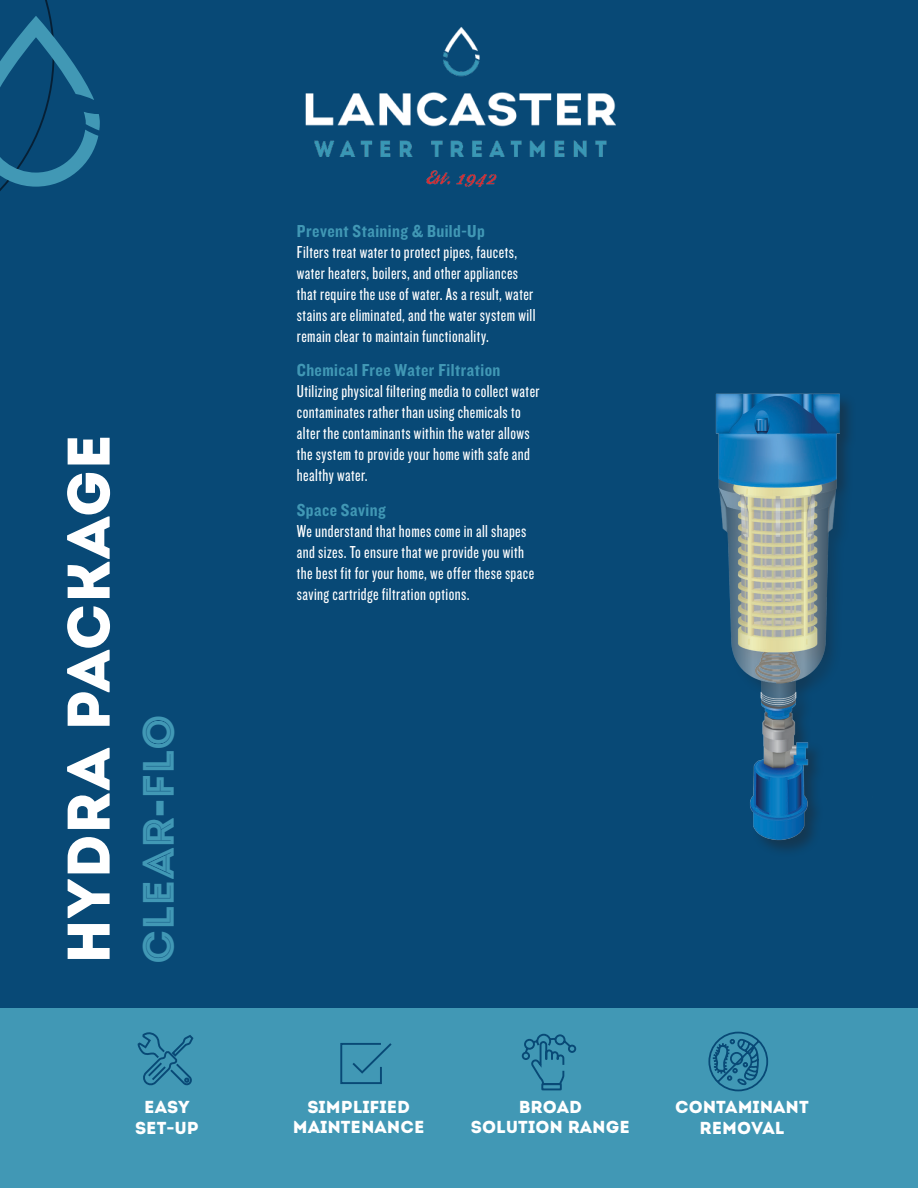
<style>
.page{position:relative;width:918px;height:1188px;background:#084976}
.page>*{position:absolute;margin:0;border:0;box-sizing:border-box;transform-origin:0 0}
.t1{font:60px "Intro";color:#fff}
.t2{font:43.8px "Intro Inline";color:#4198b5}
.t3{font:18px/21px "Knockout HTF28 Junior Featherwt";letter-spacing:.025em;color:#fff}
.t4{font:18px "Knockout HTF50 Welterweight";letter-spacing:.025em;color:#4198b5}
.t5{font:17.4px/20.9px "Intro";color:#fff;text-align:center}
.s1{font-family:"Gotham";font-weight:900}
.s2{font-family:"Industry Inc Base"}
</style>
<div class="page">
<div style="left:0;top:1009px;width:918px;height:179px;background:#4198b5"></div>
<svg style="left:0;top:0;width:100px;height:191px"></svg>
<svg style="left:340px;top:1043px;width:52px;height:41px"></svg>
<svg style="left:521px;top:1033px;width:56px;height:58px"></svg>
<svg style="left:137px;top:1032px;width:57px;height:54px"></svg>
<svg style="left:708px;top:1031px;width:61px;height:61px"></svg>
<img style="left:314px;top:140px;width:293px;height:47px">
<img style="left:305px;top:27px;width:311px;height:100px">
<img style="left:715px;top:393px;width:135px;height:455px">
<p class="t1" style="left:53px;top:964px;width:532px;rotate:-90deg">HYDRA PACKAGE</p>
<p class="t2" style="left:132px;top:964px;width:251px;rotate:-90deg">CLEAR<span class="s1">-</span>FLO</p>
<p class="t4" style="left:297px;top:222px;width:189px">Prevent Staining &amp; Build-Up</p>
<p class="t3" style="left:297px;top:242px;width:240px">Filters treat water to protect pipes, faucets, water heaters, boilers, and other appliances that require the use of water. As a result, water stains are eliminated, and the water system will remain clear to maintain functionality.</p>
<p class="t4" style="left:297px;top:361px;width:205px">Chemical Free Water Filtration</p>
<p class="t3" style="left:297px;top:381px;width:244px">Utilizing physical filtering media to collect water contaminates rather than using chemicals to alter the contaminants within the water allows the system to provide your home with safe and healthy water.</p>
<p class="t4" style="left:297px;top:501px;width:90px">Space Saving</p>
<p class="t3" style="left:297px;top:521px;width:239px">We understand that homes come in all shapes and sizes. To ensure that we provide you with the best fit for your home, we offer these space saving cartridge filtration options.</p>
<p class="t5" style="left:471px;top:1096px;width:161px">BROAD<br>SOLUTION RANGE</p>
<p class="t5" style="left:135px;top:1096px;width:65px">EASY<br>SET<span class="s2">-</span>UP</p>
<p class="t5" style="left:293px;top:1096px;width:133px">SIMPLIFIED<br>MAINTENANCE</p>
<p class="t5" style="left:675px;top:1096px;width:135px">CONTAMINANT<br>REMOVAL</p>
</div>
